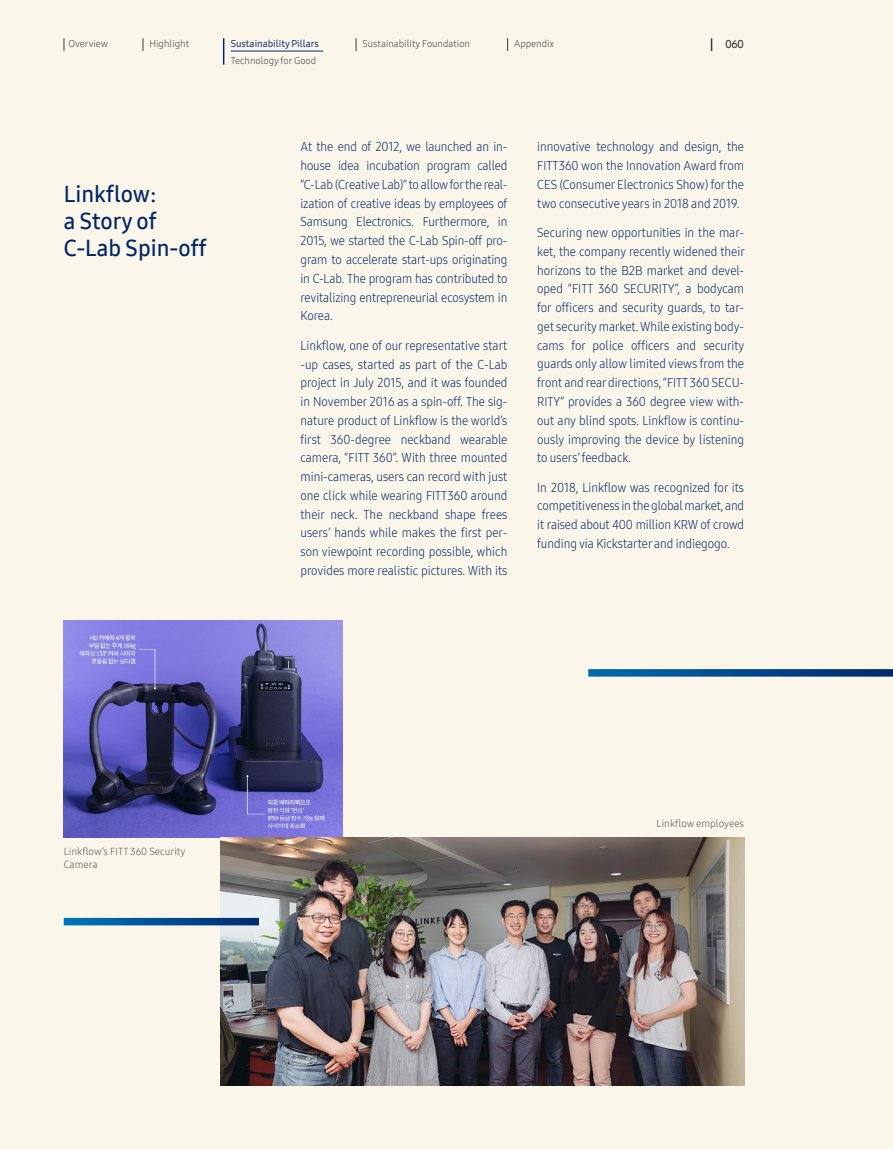
<style>
.page{position:relative;width:893px;height:1149px;background:#fff}
.page>*{position:absolute;margin:0;border:0;box-sizing:border-box;transform-origin:0 0}
.t1{font:22.5px/27px "Samsung One 600";color:#002870}
.t2{font:12.75px/18.8px "Samsung One 300 C";color:#002870;text-align:justify}
.t3{font:11.25px "Samsung One Korean OTF 600";color:#3e3a39}
.t4{font:10.2px/12.8px "Samsung One 300";color:#595757}
.t5{font:9.75px "Samsung One 300";color:#3e3a39}
.t6{font:9.75px "Samsung One Korean OTF 500";color:#002870}
.t7{font:9.75px "Samsung One Korean OTF 300";color:#3e3a39}
</style>
<div class="page">
<div style="left:0;top:0;width:893px;height:1148px;background:#faf6ea"></div>
<svg style="left:588px;top:669px;width:305px;height:7px;background:#044c91"></svg>
<img style="left:64px;top:620px;width:279px;height:217px">
<img style="left:221px;top:837px;width:523px;height:247px">
<svg style="left:64px;top:917px;width:195px;height:8px;background:#1b619e"></svg>
<svg style="left:711px;top:38px;width:1px;height:13px"></svg>
<hr style="left:231px;top:51px;width:92px;height:1px;background:#002870">
<svg style="left:223px;top:38px;width:1px;height:27px"></svg>
<svg style="left:64px;top:38px;width:1px;height:13px"></svg>
<svg style="left:356px;top:38px;width:1px;height:13px"></svg>
<svg style="left:507px;top:38px;width:1px;height:13px"></svg>
<svg style="left:143px;top:38px;width:1px;height:13px"></svg>
<p class="t5" style="left:68px;top:37px;width:41px">Overview</p>
<p class="t5" style="left:150px;top:37px;width:41px">Highlight</p>
<p class="t5" style="left:363px;top:37px;width:109px">Sustainability Foundation</p>
<p class="t5" style="left:514px;top:37px;width:42px">Appendix</p>
<p class="t6" style="left:231px;top:37px;width:90px">Sustainability Pillars</p>
<p class="t3" style="left:725px;top:36px;width:21px">060</p>
<p class="t7" style="left:231px;top:54px;width:87px">Technology for Good</p>
<h1 class="t1" style="left:64px;top:180px;width:144px">Linkflow:<br>a Story of<br>C-Lab Spin-off</h1>
<p class="t2" style="left:300px;top:137px;width:208px">At the end of 2012, we launched an in&shy;house idea incubation program called “C-Lab (Creative Lab)” to allow for the real&shy;ization of creative ideas by employees of Samsung Electronics. Furthermore, in 2015, we started the C-Lab Spin-off pro&shy;gram to accelerate start-ups originating in C-Lab. The program has contributed to revitalizing entrepreneurial ecosystem in Korea.</p>
<p class="t2" style="left:300px;top:335px;width:208px">Linkflow, one of our representative start -up cases, started as part of the C-Lab project in July 2015, and it was founded in November 2016 as a spin-off. The sig&shy;nature product of Linkflow is the world’s first 360-degree neckband wearable camera, “FITT 360”. With three mounted mini-cameras, users can record with just one click while wearing FITT360 around their neck. The neckband shape frees users’ hands while makes the first per&shy;son viewpoint recording possible, which provides more realistic pictures. With its</p>
<p class="t2" style="left:537px;top:137px;width:208px">innovative technology and design, the FITT360 won the Innovation Award from CES (Consumer Electronics Show) for the two consecutive years in 2018 and 2019.</p>
<p class="t2" style="left:537px;top:223px;width:209px">Securing new opportunities in the mar&shy;ket, the company recently widened their horizons to the B2B market and devel&shy;oped “FITT 360 SECURITY”, a bodycam for officers and security guards, to tar&shy;get security market. While existing body&shy;cams for police officers and security guards only allow limited views from the front and rear directions, “FITT 360 SECU-RITY” provides a 360 degree view with&shy;out any blind spots. Linkflow is continu&shy;ously improving the device by listening to users’ feedback.</p>
<p class="t2" style="left:537px;top:477px;width:208px">In 2018, Linkflow was recognized for its competitiveness in the global market, and it raised about 400 million KRW of crowd funding via Kickstarter and indiegogo.</p>
<p class="t4" style="left:64px;top:844px;width:123px">Linkflow’s FITT 360 Security<br>Camera</p>
<p class="t4" style="left:656px;top:816px;width:89px">Linkflow employees</p>
</div>
